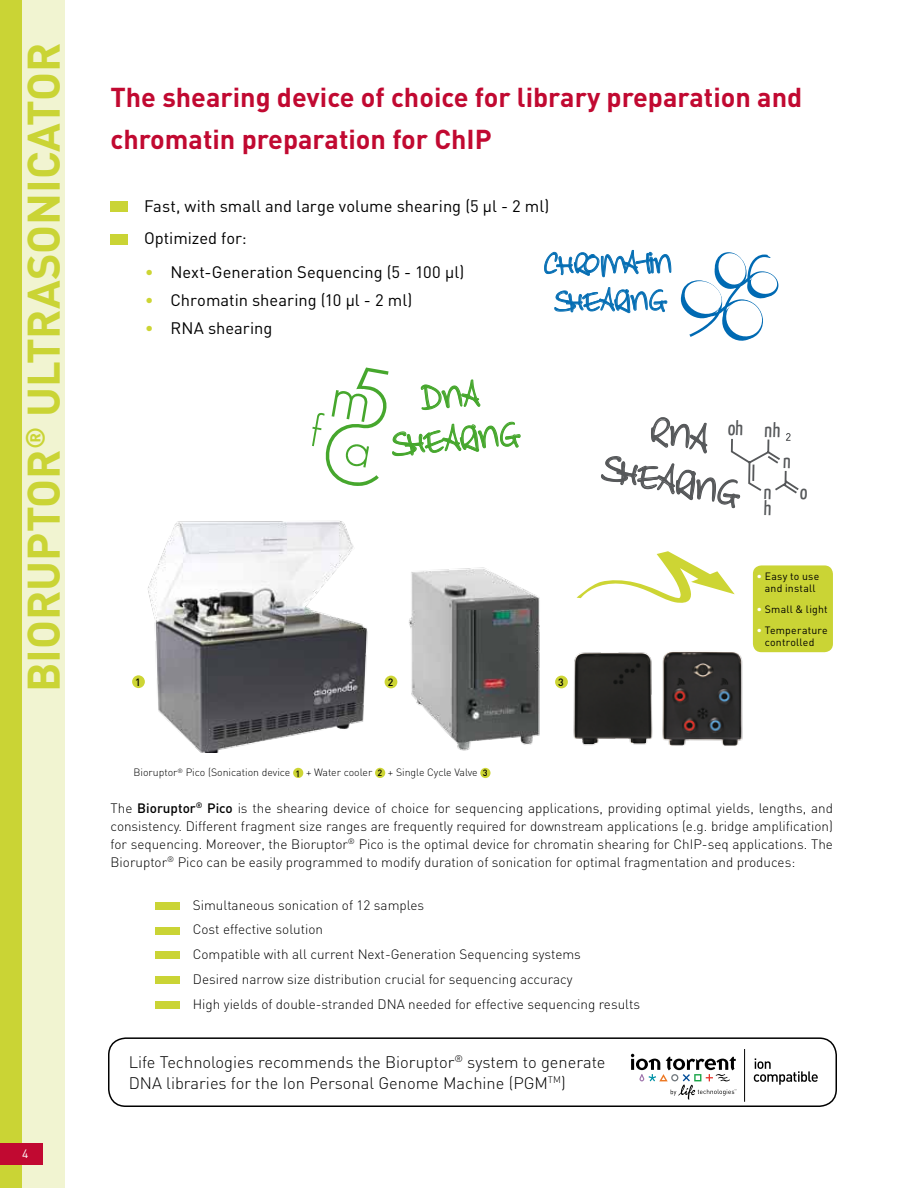
<style>
.page{position:relative;width:918px;height:1188px;background:#fff}
.page>*{position:absolute;margin:0;border:0;box-sizing:border-box;transform-origin:0 0}
.t1{font:700 45px "DIN";color:#cad435}
.t2{font:38.7px/46.7px "DK Allez Hop";color:#56585a;text-align:center}
.t3{font:35.7px/42.8px "DK Allez Hop";color:#46a72d;text-align:center}
.t4{font:31.05px/37.3px "DK Allez Hop";letter-spacing:-.035em;color:#006ab3;text-align:center}
.t5{font:700 27px/42px "DIN";color:#c10931}
.t6{font:16.5px/32.5px "DIN";color:#000}
.t7{font:300 16.5px/21px "DIN";color:#000}
.t8{font:300 13.5px/24.8px "DIN";color:#000}
.t9{font:12px "DIN";color:#fff}
.t10{font:300 10.5px "DIN";color:#000}
.t11{font:10.5px/12.6px "DIN";letter-spacing:.025em;color:#000;text-align:center}
.t12{font:500 10.5px "DIN";color:#000}
.s1{font-weight:300;color:#cdd534}
.s2{font-weight:300;color:#fff}
.s3{font-weight:500;font-size:9px}
.s4{font-weight:500}
</style>
<div class="page">
<div style="left:18px;top:0;width:47px;height:1188px;background:#f1f4d1"></div>
<div style="left:0;top:0;width:21px;height:1188px;background:#cad435"></div>
<div style="left:0;top:1144px;width:43px;height:21px;background:#c10931"></div>
<div style="left:155px;top:902px;width:24px;height:8px;background:#cad435"></div>
<div style="left:155px;top:927px;width:24px;height:7px;background:#cad435"></div>
<div style="left:155px;top:952px;width:24px;height:7px;background:#cad435"></div>
<div style="left:155px;top:976px;width:24px;height:8px;background:#cad435"></div>
<div style="left:155px;top:1001px;width:24px;height:8px;background:#cad435"></div>
<div style="left:108px;top:1037px;width:729px;height:70px;border:2px solid #000;border-radius:17px"></div>
<hr style="left:744px;top:1049px;width:1px;height:53px;background:#000">
<svg style="left:631px;top:1054px;width:105px;height:46px"></svg>
<svg style="left:754px;top:1058px;width:64px;height:27px"></svg>
<div style="left:293px;top:768px;width:10px;height:10px;background:#cdd534;border-radius:50%"></div>
<div style="left:375px;top:768px;width:10px;height:10px;background:#cdd534;border-radius:50%"></div>
<div style="left:480px;top:768px;width:11px;height:10px;background:#cdd534;border-radius:50%"></div>
<img style="left:135px;top:521px;width:233px;height:232px">
<img style="left:662px;top:651px;width:81px;height:95px">
<img style="left:573px;top:652px;width:80px;height:94px">
<img style="left:409px;top:567px;width:131px;height:184px">
<svg style="left:680px;top:252px;width:98px;height:89px"></svg>
<svg style="left:544px;top:249px;width:128px;height:65px"></svg>
<svg style="left:312px;top:368px;width:209px;height:118px"></svg>
<div style="left:132px;top:675px;width:13px;height:13px;background:#cdd534;border-radius:50%"></div>
<div style="left:385px;top:676px;width:12px;height:12px;background:#cdd534;border-radius:50%"></div>
<div style="left:555px;top:676px;width:13px;height:12px;background:#cdd534;border-radius:50%"></div>
<div style="left:111px;top:202px;width:17px;height:10px;background:#cad435"></div>
<div style="left:111px;top:234px;width:17px;height:10px;background:#cad435"></div>
<div style="left:753px;top:565px;width:80px;height:87px;background:#cad435;border-radius:9px"></div>
<svg style="left:577px;top:551px;width:158px;height:52px"></svg>
<svg style="left:601px;top:417px;width:198px;height:92px"></svg>
<h1 class="t1" style="left:14px;top:692px;width:649px;rotate:-90deg">BIORUPTOR<sup>®</sup> Ultrasonicator</h1>
<p class="t9" style="left:22px;top:1146px;width:8px">4</p>
<h3 class="t5" style="left:111px;top:76px;width:693px">The shearing device of choice for library preparation and chromatin preparation for ChIP</h3>
<p class="t6" style="left:144px;top:189px;width:407px">Fast, with small and large volume shearing (5 µl - 2 ml)<br>Optimized for:</p>
<p class="t6" style="left:145px;top:255px;width:321px"><span class="s1">•</span> Next-Generation Sequencing (5 - 100 µl)</p>
<p class="t6" style="left:145px;top:284px;width:269px"><span class="s1">•</span> Chromatin shearing (10 µl - 2 ml)</p>
<p class="t6" style="left:145px;top:312px;width:129px"><span class="s1">•</span> RNA shearing</p>
<h3 class="t3" style="left:388px;top:378px;width:129px;rotate:-4deg">DNA<br>SHEARING</h3>
<h3 class="t4" style="left:543px;top:244px;width:130px">CHROMATIN<br>SHEARING</h3>
<h2 class="t2" style="left:619px;top:397px;width:140px;rotate:12deg">RNA<br>SHEARING</h2>
<p class="t12" style="left:135px;top:675px;width:7px">1</p>
<p class="t12" style="left:388px;top:675px;width:7px">2</p>
<p class="t12" style="left:558px;top:675px;width:7px">3</p>
<p class="t11" style="left:756px;top:569px;width:64px"><span class="s2">•</span> Easy to use and install</p>
<p class="t11" style="left:756px;top:603px;width:73px"><span class="s2">•</span> Small &amp; light</p>
<p class="t11" style="left:756px;top:624px;width:73px"><span class="s2">•</span> Temperature controlled</p>
<p class="t10" style="left:133px;top:766px;width:356px">Bioruptor<sup>®</sup> Pico (Sonication device <span class="s3">1</span> + Water cooler <span class="s3">2</span> + Single Cycle Valve <span class="s3">3</span></p>
<p class="t8" style="left:111px;top:799px;width:724px;line-height:18px;text-align:justify">The <span class="s4">Bioruptor</span><sup>®</sup> <span class="s4">Pico</span> is the shearing device of choice for sequencing applications, providing optimal yields, lengths, and consistency. Different fragment size ranges are frequently required for downstream applications (e.g. bridge amplification) for sequencing. Moreover, the Bioruptor<sup>®</sup> Pico is the optimal device for chromatin shearing for ChIP-seq applications. The Bioruptor<sup>®</sup> Pico can be easily programmed to modify duration of sonication for optimal fragmentation and produces:</p>
<p class="t8" style="left:193px;top:892px;width:449px">Simultaneous sonication of 12 samples<br>Cost effective solution<br>Compatible with all current Next-Generation Sequencing systems<br>Desired narrow size distribution crucial for sequencing accuracy<br>High yields of double-stranded DNA needed for effective sequencing results</p>
<p class="t7" style="left:129px;top:1051px;width:478px">Life Technologies recommends the Bioruptor<sup>®</sup> system to generate<br>DNA libraries for the Ion Personal Genome Machine (PGM<sup>TM</sup>)</p>
</div>
